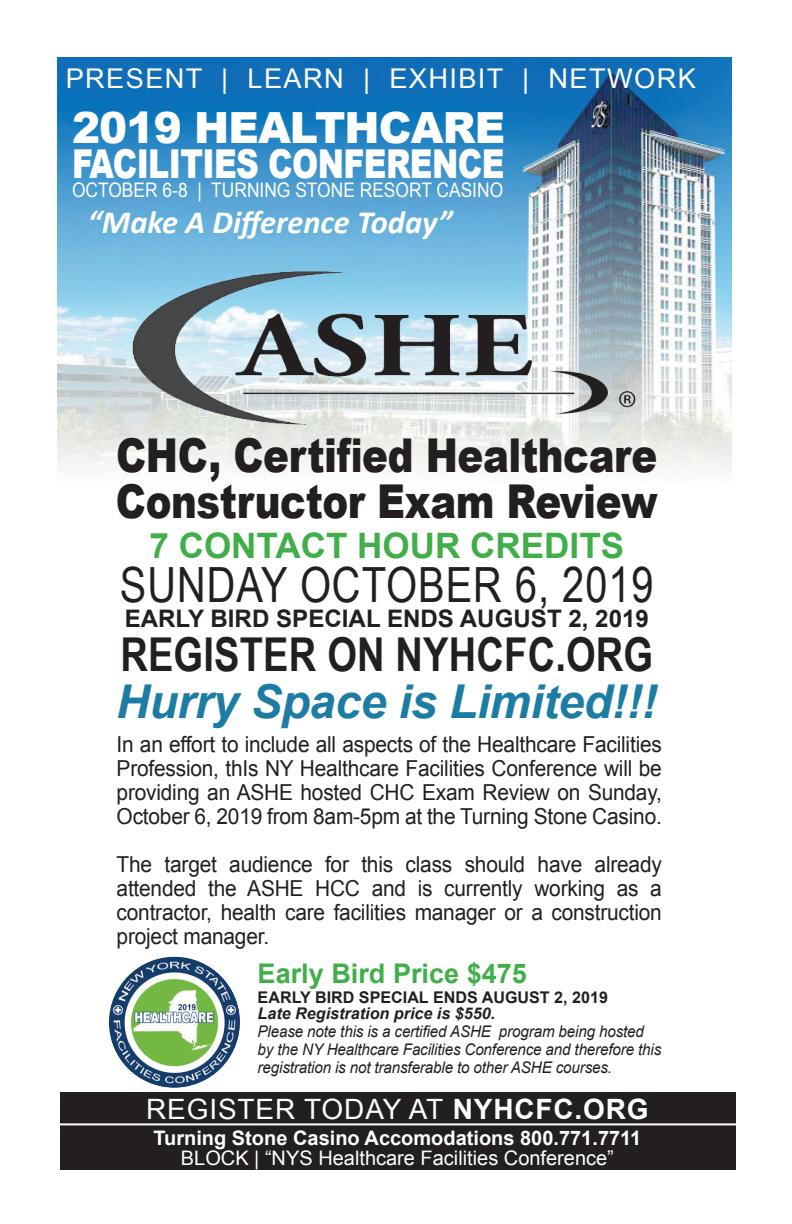
<style>
.page{position:relative;width:792px;height:1224px;background:#fff}
.page>*{position:absolute;margin:0;border:0;box-sizing:border-box;transform-origin:0 0}
.t1{font:48.6px "Arial Narrow";letter-spacing:.02em;color:#231f20}
.t2{font:900 46.6px/46.6px "Arial";letter-spacing:-.01em;color:#231f20;scale:.83 1}
.t3{font:italic 700 46.6px "Arial";letter-spacing:-.01em;color:#1d7ca3}
.t4{font:700 46.6px "Arial Narrow";letter-spacing:.005em;color:#231f20}
.t5{font:900 43px "Arial";letter-spacing:-.02em;color:#fff}
.t6{font:900 39.8px "Arial";letter-spacing:-.02em;color:#fff;scale:.79 1}
.t7{font:700 35px "Arial";color:#40ae49}
.t8{font:italic 700 32.4px "Calibri";color:#fff}
.t9{font:28px "Arial";letter-spacing:.03em;color:#fff}
.t10{font:27.2px "Arial";letter-spacing:.05em;color:#fff}
.t11{font:700 27px "Arial";color:#40ae49}
.t12{font:700 24.2px "Arial";color:#231f20}
.t13{font:22px/24px "Arial";letter-spacing:-.01em;color:#231f20;text-align:justify;scale:.95 1}
.t14{font:700 20px "Arial";color:#fff}
.t15{font:20px "Arial";color:#fff}
.t16{font:20px "Arial";color:#fff;scale:.87 1}
.t17{font:700 16.2px "Arial";color:#231f20}
.t18{font:italic 700 16.2px "Arial";color:#231f20}
.t19{font:italic 16px/18px "Arial";letter-spacing:-.01em;color:#231f20;scale:.95 1}
.s1{font-weight:700}
</style>
<div class="page">
<div style="left:60px;top:1093px;width:676px;height:77px;background:#231f20"></div>
<div style="left:58px;top:58px;width:674px;height:21px;background:#106db6"></div>
<hr style="left:48px;top:1123px;width:707px;height:2px;background:#fff">
<svg style="left:57px;top:79px;width:675px;height:391px;background:#7aafd1"></svg>
<img style="left:109px;top:957px;width:131px;height:131px;border-radius:66px">
<img style="left:128px;top:266px;width:513px;height:161px">
<p class="t10" style="left:66px;top:61px;width:632px">PRESENT | LEARN | EXHIBIT | NETWORK</p>
<h3 class="t5" style="left:72px;top:97px;width:435px">2019 HEALTHCARE</h3>
<h3 class="t6" style="left:72px;top:135px;width:549px">FACILITIES CONFERENCE</h3>
<p class="t16" style="left:72px;top:177px;width:497px">OCTOBER 6-8 | TURNING STONE RESORT CASINO</p>
<h3 class="t8" style="left:88px;top:202px;width:366px">“Make A Difference Today”</h3>
<h2 class="t2" style="left:116px;top:430px;width:654px">CHC, Certified Healthcare<br>Constructor Exam Review</h2>
<h3 class="t7" style="left:149px;top:522px;width:476px">7 CONTACT HOUR CREDITS</h3>
<h1 class="t1" style="left:120px;top:550px;width:535px">SUNDAY OCTOBER 6, 2019</h1>
<p class="t12" style="left:125px;top:602px;width:526px">EARLY BIRD SPECIAL ENDS AUGUST 2, 2019</p>
<h2 class="t4" style="left:120px;top:619px;width:534px">REGISTER ON NYHCFC.ORG</h2>
<h2 class="t3" style="left:116px;top:670px;width:543px">Hurry Space is Limited!!!</h2>
<p class="t13" style="left:117px;top:733px;width:576px">In an effort to include all aspects of the Healthcare Facilities Profession, thIs NY Healthcare Facilities Conference will be providing an ASHE hosted CHC Exam Review on Sunday, October 6, 2019 from 8am-5pm at the Turning Stone Casino.</p>
<p class="t13" style="left:117px;top:853px;width:575px">The target audience for this class should have already attended the ASHE HCC and is currently working as a contractor, health care facilities manager or a construction project manager.</p>
<p class="t11" style="left:258px;top:956px;width:271px">Early Bird Price $475</p>
<p class="t17" style="left:258px;top:987px;width:352px">EARLY BIRD SPECIAL ENDS AUGUST 2, 2019</p>
<p class="t18" style="left:258px;top:1003px;width:239px">Late Registration price is $550.</p>
<p class="t19" style="left:258px;top:1023px;width:426px">Please note this is a certified ASHE program being hosted by the NY Healthcare Facilities Conference and therefore this registration is not transferable to other ASHE courses.</p>
<p class="t9" style="left:146px;top:1091px;width:504px">REGISTER TODAY AT <span class="s1">NYHCFC.ORG</span></p>
<p class="t14" style="left:153px;top:1125px;width:489px">Turning Stone Casino Accomodations 800.771.7711</p>
<p class="t15" style="left:181px;top:1145px;width:435px">BLOCK | “NYS Healthcare Facilities Conference”</p>
</div>
